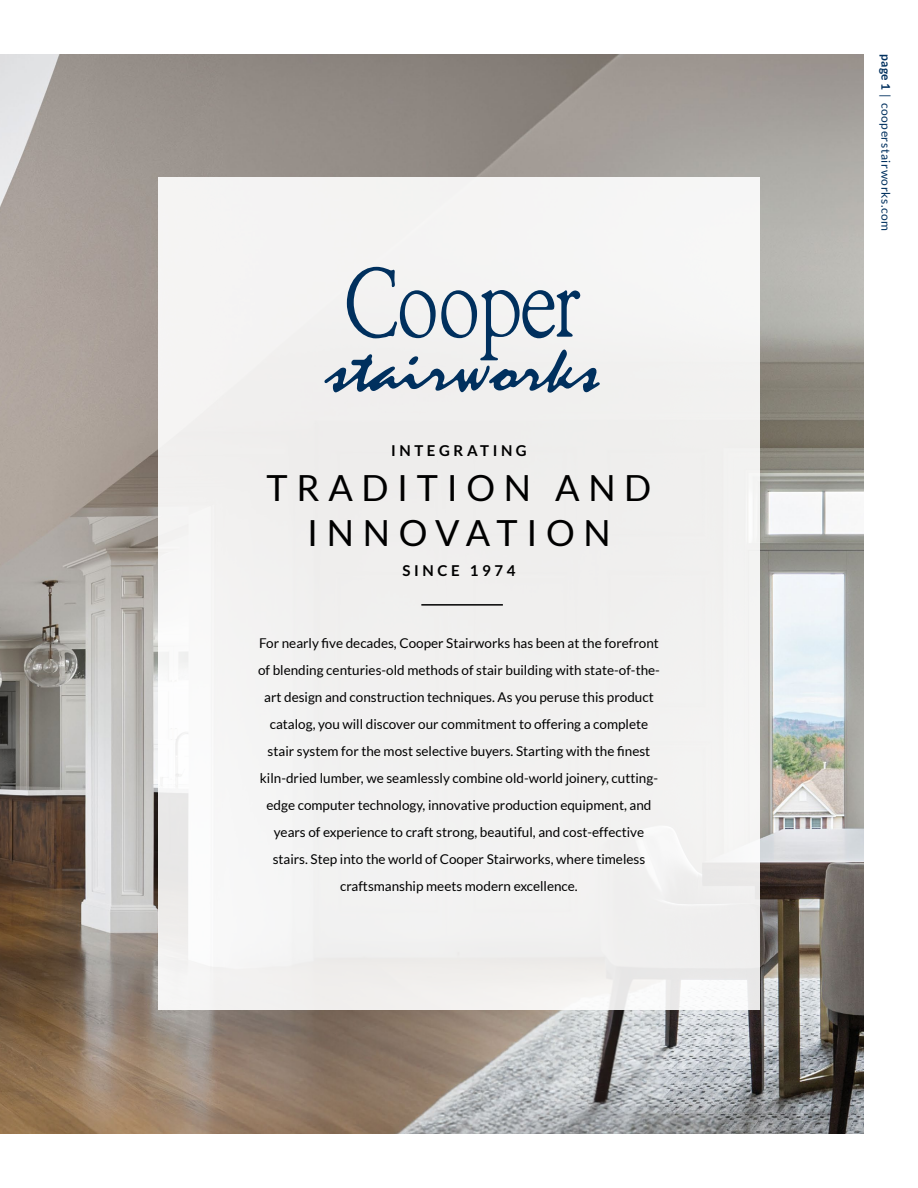
<style>
.page{position:relative;width:918px;height:1188px;background:#fff}
.page>*{position:absolute;margin:0;border:0;box-sizing:border-box;transform-origin:0 0}
.t1{font:36px/45px "Lato";letter-spacing:.24em;color:#000;text-align:center}
.t2{font:700 15px "Lato";letter-spacing:.24em;color:#000}
.t3{font:13.5px/27px "Lato";color:#000;text-align:center}
.t4{font:12px "Lato";letter-spacing:.05em;color:#00305e}
.s1{font-weight:700}
</style>
<div class="page">
<img style="left:0;top:54px;width:864px;height:1080px">
<div style="left:158px;top:178px;width:602px;height:832px;background:#f2f1f0"></div>
<hr style="left:421px;top:604px;width:82px;height:2px;background:#000">
<svg style="left:324px;top:267px;width:276px;height:126px"></svg>
<p class="t2" style="left:391px;top:442px;width:137px">INTEGRATING</p>
<h1 class="t1" style="left:267px;top:465px;width:386px">TRADITION AND<br>INNOVATION</h1>
<p class="t2" style="left:403px;top:562px;width:114px">SINCE 1974</p>
<p class="t3" style="left:258px;top:629px;width:403px">For nearly five decades, Cooper Stairworks has been at the forefront of blending centuries-old methods of stair building with state-of-the&shy;art design and construction techniques. As you peruse this product catalog, you will discover our commitment to offering a complete stair system for the most selective buyers. Starting with the finest kiln-dried lumber, we seamlessly combine old-world joinery, cutting&shy;edge computer technology, innovative production equipment, and years of experience to craft strong, beautiful, and cost-effective stairs. Step into the world of Cooper Stairworks, where timeless craftsmanship meets modern excellence.</p>
<p class="t4" style="left:892px;top:54px;width:179px;rotate:90deg"><span class="s1">page 1</span> | cooperstairworks.com</p>
</div>
